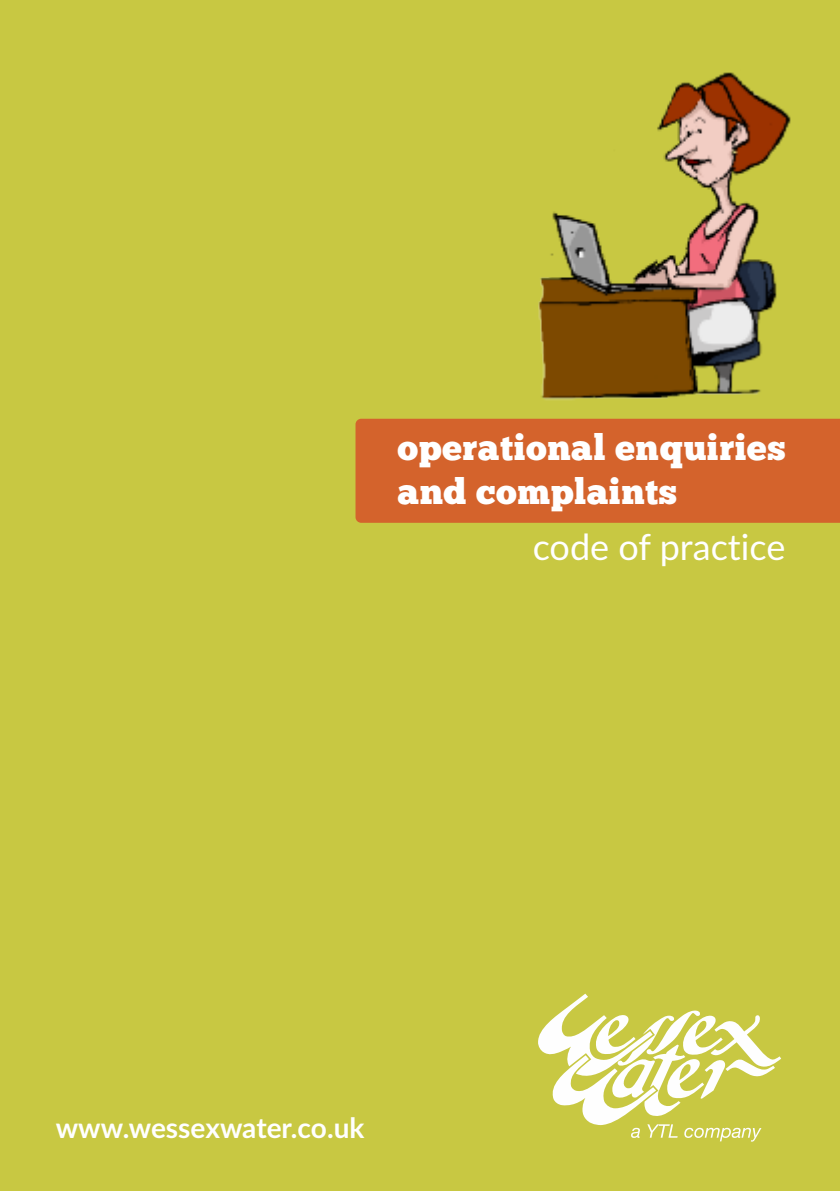
<style>
.page{position:relative;width:840px;height:1191px;background:#fff}
.page>*{position:absolute;margin:0;border:0;box-sizing:border-box;transform-origin:0 0}
.t1{font:36px/43.2px "Chunk Five";letter-spacing:.015em;color:#fff}
.t2{font:36px "Lato";color:#fff}
.t3{font:700 28px "Lato";color:#fff}
</style>
<div class="page">
<div style="left:0;top:0;width:839px;height:1191px;background:#c8c842"></div>
<img style="left:538px;top:72px;width:253px;height:328px">
<svg style="left:538px;top:993px;width:242px;height:148px"></svg>
<div style="left:355px;top:419px;width:484px;height:104px;background:#d4632c"></div>
<p class="t1" style="left:397px;top:426px;width:389px">operational enquiries and complaints</p>
<p class="t2" style="left:532px;top:526px;width:254px">code of practice</p>
<p class="t3" style="left:56px;top:1111px;width:310px">www.wessexwater.co.uk</p>
</div>
